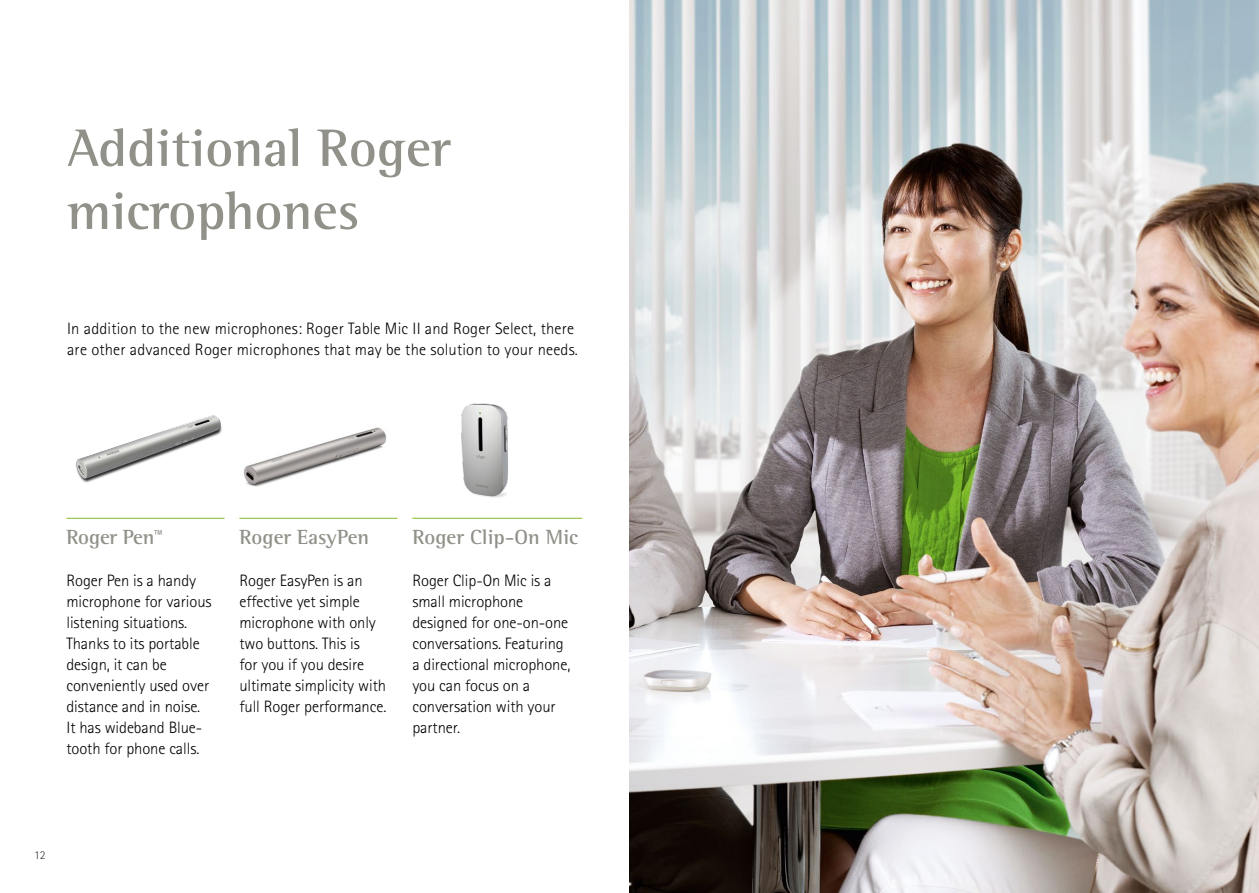
<style>
.page{position:relative;width:1259px;height:893px;background:#fff}
.page>*{position:absolute;margin:0;border:0;box-sizing:border-box;transform-origin:0 0}
.PHO_Headline_18pt_Gr{font:700 54px/63px "Rotis Semi Serif Pro";color:#919189}
.PHO_Subtitle1_14pt_L{font:700 21px "Rotis Semi Serif Pro";color:#919189}
.PHO_Bodycopy_11pt_Bl{font:300 16.5px/21px "Rotis Sans Serif Pro";letter-spacing:-.005em;color:#000}
.t1{font:300 12px "Rotis Sans Serif Pro";color:#3b3a33}
</style>
<div class="page">
<img style="left:244px;top:427px;width:143px;height:60px">
<img style="left:461px;top:403px;width:47px;height:95px">
<img style="left:76px;top:415px;width:146px;height:68px">
<hr style="left:66px;top:518px;width:158px;height:1px;background:#85bc22">
<hr style="left:412px;top:518px;width:170px;height:1px;background:#85bc22">
<hr style="left:239px;top:518px;width:158px;height:1px;background:#85bc22">
<img style="left:629px;top:0;width:630px;height:893px">
<p class="PHO_Headline_18pt_Gr" style="left:67px;top:116px;width:385px">Additional Roger microphones</p>
<p class="PHO_Bodycopy_11pt_Bl" style="left:67px;top:318px;width:512px">In addition to the new microphones: Roger Table Mic II and Roger Select, there are other advanced Roger microphones that may be the solution to your needs.</p>
<p class="PHO_Subtitle1_14pt_L" style="left:66px;top:524px;width:99px">Roger Pen<sup>™</sup></p>
<p class="PHO_Subtitle1_14pt_L" style="left:239px;top:524px;width:131px">Roger EasyPen</p>
<p class="PHO_Subtitle1_14pt_L" style="left:412px;top:524px;width:167px">Roger Clip-On Mic</p>
<p class="PHO_Bodycopy_11pt_Bl" style="left:66px;top:570px;width:147px">Roger Pen is a handy microphone for various listening situations.<br>Thanks to its portable design, it can be conveniently used over distance and in noise.<br>It has wideband Blue&shy;tooth for phone calls.</p>
<p class="PHO_Bodycopy_11pt_Bl" style="left:239px;top:570px;width:148px">Roger EasyPen is an effective yet simple microphone with only two buttons. This is<br>for you if you desire ultimate simplicity with full Roger performance.</p>
<p class="PHO_Bodycopy_11pt_Bl" style="left:412px;top:570px;width:160px">Roger Clip-On Mic is a small microphone designed for one-on-one conversations. Featuring a directional microphone, you can focus on a conversation with your partner.</p>
<p class="t1" style="left:34px;top:848px;width:13px">12</p>
</div>
